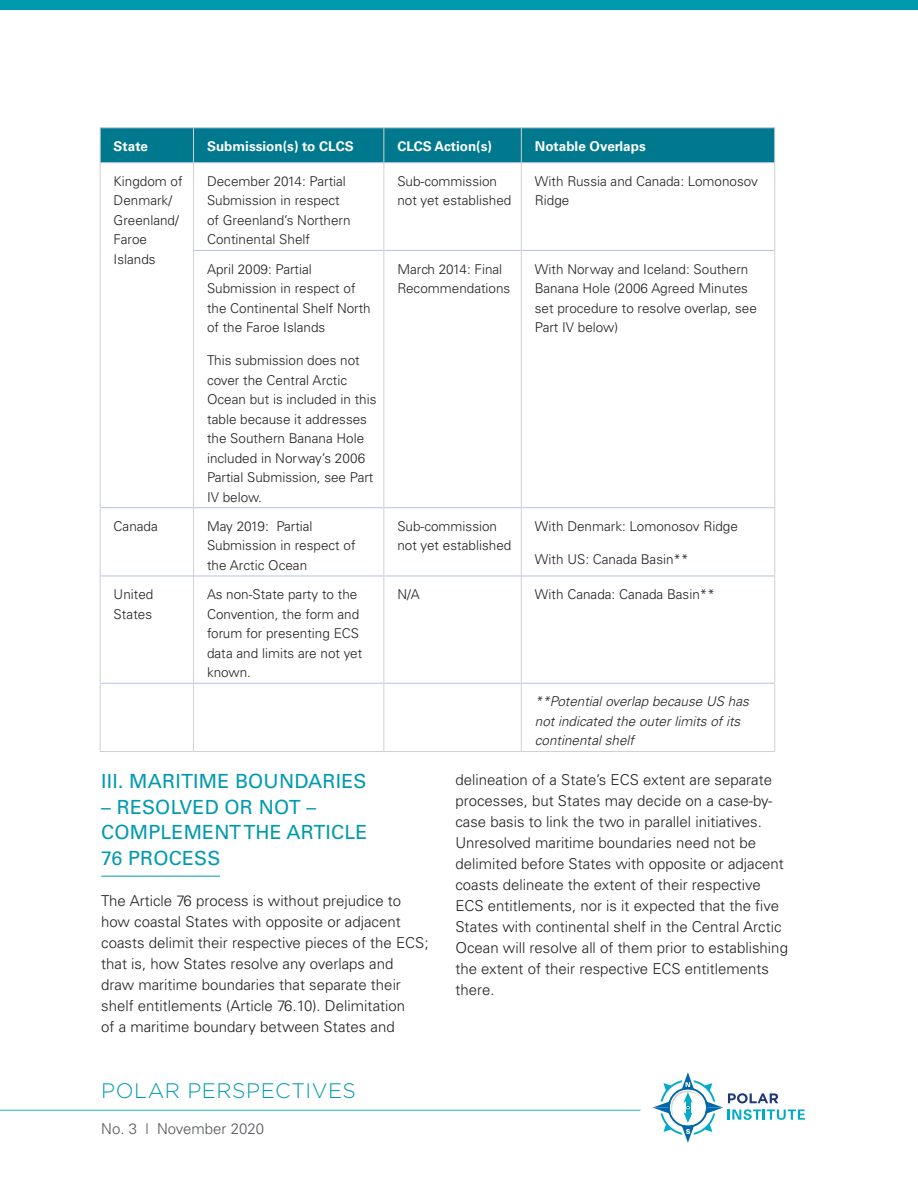
<style>
.page{position:relative;width:918px;height:1188px;background:#fff}
.page>*{position:absolute;margin:0;border:0;box-sizing:border-box;transform-origin:0 0}
.t1{font:300 21px "Gotham";letter-spacing:.025em;color:#009aaf}
.t2{font:19.5px/25.5px "Univers LT Std";letter-spacing:.01em;color:#009aaf}
.t3{font:300 15px/21px "Univers LT Std";color:#231f20}
.t4{font:300 15px "Univers LT Std";color:#54565a}
.t5{font:300 13.5px/19.5px "Univers LT Std";color:#231f20}
.t6{font:italic 300 13.5px/19.5px "Univers LT Std";color:#231f20}
.t7{font:700 13.5px "Univers LT Std";color:#fff}
</style>
<div class="page">
<svg style="left:653px;top:1072px;width:152px;height:71px"></svg>
<hr style="left:0;top:1110px;width:640px;height:1px;background:#00abc8">
<div style="left:0;top:0;width:918px;height:10px;background:#009aaf"></div>
<div style="left:101px;top:128px;width:673px;height:34px;background:#00788d"></div>
<hr style="left:100px;top:127px;width:94px;height:1px;background:#b4c4e4">
<hr style="left:194px;top:127px;width:190px;height:1px;background:#b4c4e4">
<hr style="left:384px;top:127px;width:137px;height:1px;background:#b4c4e4">
<hr style="left:521px;top:127px;width:254px;height:1px;background:#b4c4e4">
<hr style="left:101px;top:162px;width:92px;height:1px;background:#b4c4e4">
<hr style="left:194px;top:162px;width:189px;height:1px;background:#b4c4e4">
<hr style="left:384px;top:162px;width:137px;height:1px;background:#b4c4e4">
<hr style="left:522px;top:162px;width:252px;height:1px;background:#b4c4e4">
<hr style="left:194px;top:250px;width:189px;height:1px;background:#b4c4e4">
<hr style="left:384px;top:250px;width:137px;height:1px;background:#b4c4e4">
<hr style="left:522px;top:250px;width:252px;height:1px;background:#b4c4e4">
<hr style="left:101px;top:507px;width:92px;height:1px;background:#b4c4e4">
<hr style="left:194px;top:507px;width:189px;height:1px;background:#b4c4e4">
<hr style="left:384px;top:507px;width:137px;height:1px;background:#b4c4e4">
<hr style="left:522px;top:507px;width:252px;height:1px;background:#b4c4e4">
<hr style="left:101px;top:576px;width:92px;height:1px;background:#b4c4e4">
<hr style="left:194px;top:576px;width:189px;height:1px;background:#b4c4e4">
<hr style="left:384px;top:576px;width:137px;height:1px;background:#b4c4e4">
<hr style="left:522px;top:576px;width:252px;height:1px;background:#b4c4e4">
<hr style="left:101px;top:683px;width:92px;height:1px;background:#b4c4e4">
<hr style="left:194px;top:683px;width:189px;height:1px;background:#b4c4e4">
<hr style="left:384px;top:683px;width:137px;height:1px;background:#b4c4e4">
<hr style="left:522px;top:683px;width:252px;height:1px;background:#b4c4e4">
<hr style="left:100px;top:128px;width:1px;height:35px;background:#d0d0d3">
<hr style="left:100px;top:163px;width:1px;height:87px;background:#d0d0d3">
<hr style="left:100px;top:250px;width:1px;height:258px;background:#d0d0d3">
<hr style="left:193px;top:128px;width:1px;height:35px;background:#d0d0d3">
<hr style="left:383px;top:128px;width:1px;height:35px;background:#d0d0d3">
<hr style="left:521px;top:128px;width:1px;height:35px;background:#d0d0d3">
<hr style="left:774px;top:128px;width:1px;height:35px;background:#d0d0d3">
<hr style="left:193px;top:163px;width:1px;height:87px;background:#d0d0d3">
<hr style="left:383px;top:163px;width:1px;height:87px;background:#d0d0d3">
<hr style="left:521px;top:163px;width:1px;height:87px;background:#d0d0d3">
<hr style="left:774px;top:163px;width:1px;height:87px;background:#d0d0d3">
<hr style="left:193px;top:250px;width:1px;height:258px;background:#d0d0d3">
<hr style="left:383px;top:250px;width:1px;height:258px;background:#d0d0d3">
<hr style="left:521px;top:250px;width:1px;height:258px;background:#d0d0d3">
<hr style="left:774px;top:250px;width:1px;height:258px;background:#d0d0d3">
<hr style="left:100px;top:508px;width:1px;height:68px;background:#d0d0d3">
<hr style="left:193px;top:508px;width:1px;height:68px;background:#d0d0d3">
<hr style="left:383px;top:508px;width:1px;height:68px;background:#d0d0d3">
<hr style="left:521px;top:508px;width:1px;height:68px;background:#d0d0d3">
<hr style="left:774px;top:508px;width:1px;height:68px;background:#d0d0d3">
<hr style="left:100px;top:576px;width:1px;height:107px;background:#d0d0d3">
<hr style="left:193px;top:576px;width:1px;height:107px;background:#d0d0d3">
<hr style="left:383px;top:576px;width:1px;height:107px;background:#d0d0d3">
<hr style="left:521px;top:576px;width:1px;height:107px;background:#d0d0d3">
<hr style="left:774px;top:576px;width:1px;height:107px;background:#d0d0d3">
<hr style="left:100px;top:683px;width:1px;height:68px;background:#d0d0d3">
<hr style="left:193px;top:683px;width:1px;height:68px;background:#d0d0d3">
<hr style="left:383px;top:683px;width:1px;height:68px;background:#d0d0d3">
<hr style="left:521px;top:683px;width:1px;height:68px;background:#d0d0d3">
<hr style="left:774px;top:683px;width:1px;height:68px;background:#d0d0d3">
<hr style="left:100px;top:751px;width:94px;height:1px;background:#d0d0d3">
<hr style="left:194px;top:751px;width:190px;height:1px;background:#d0d0d3">
<hr style="left:384px;top:751px;width:137px;height:1px;background:#d0d0d3">
<hr style="left:521px;top:751px;width:254px;height:1px;background:#d0d0d3">
<hr style="left:101px;top:876px;width:119px;height:1px;background:#009aaf">
<p class="t7" style="left:114px;top:138px;width:36px">State</p>
<p class="t7" style="left:207px;top:138px;width:148px">Submission(s) to CLCS</p>
<p class="t7" style="left:397px;top:138px;width:96px">CLCS Action(s)</p>
<p class="t7" style="left:535px;top:138px;width:112px">Notable Overlaps</p>
<p class="t5" style="left:114px;top:171px;width:71px">Kingdom of<br>Denmark/<br>Greenland/<br>Faroe<br>Islands</p>
<p class="t5" style="left:207px;top:171px;width:145px">December 2014: Partial<br>Submission in respect of Greenland’s Northern<br>Continental Shelf</p>
<p class="t5" style="left:397px;top:171px;width:116px">Sub-commission not yet established</p>
<p class="t5" style="left:535px;top:171px;width:225px">With Russia and Canada: Lomonosov<br>Ridge</p>
<p class="t5" style="left:207px;top:259px;width:165px">April 2009: Partial<br>Submission in respect of the Continental Shelf North of the Faroe Islands</p>
<p class="t5" style="left:207px;top:351px;width:171px">This submission does not cover the Central Arctic<br>Ocean but is included in this table because it addresses the Southern Banana Hole included in Norway’s 2006<br>Partial Submission, see Part<br>IV below.</p>
<p class="t5" style="left:397px;top:259px;width:115px">March 2014: Final<br>Recommendations</p>
<p class="t5" style="left:535px;top:259px;width:224px">With Norway and Iceland: Southern<br>Banana Hole (2006 Agreed Minutes set procedure to resolve overlap, see<br>Part IV below)</p>
<p class="t5" style="left:114px;top:516px;width:46px">Canada</p>
<p class="t5" style="left:207px;top:516px;width:150px">May 2019: Partial<br>Submission in respect of the Arctic Ocean</p>
<p class="t5" style="left:397px;top:516px;width:116px">Sub-commission not yet established</p>
<p class="t5" style="left:535px;top:516px;width:205px">With Denmark: Lomonosov Ridge</p>
<p class="t5" style="left:535px;top:549px;width:155px">With US: Canada Basin**</p>
<p class="t5" style="left:114px;top:585px;width:41px">United<br>States</p>
<p class="t5" style="left:207px;top:585px;width:157px">As non-State party to the<br>Convention, the form and forum for presenting ECS data and limits are not yet known.</p>
<p class="t5" style="left:397px;top:585px;width:24px">N/A</p>
<p class="t5" style="left:535px;top:585px;width:182px">With Canada: Canada Basin**</p>
<p class="t6" style="left:535px;top:692px;width:216px">**Potential overlap because US has not indicated the outer limits of its continental shelf</p>
<h2 class="t2" style="left:101px;top:769px;width:267px">III. MARITIME BOUNDARIES</h2>
<h2 class="t2" style="left:101px;top:794px;width:268px">– RESOLVED OR NOT –<br>COMPLEMENT THE ARTICLE<br>76 PROCESS</h2>
<p class="t3" style="left:101px;top:890px;width:329px">The Article 76 process is without prejudice to how coastal States with opposite or adjacent coasts delimit their respective pieces of the ECS; that is, how States resolve any overlaps and draw maritime boundaries that separate their shelf entitlements (Article 76.10). Delimitation<br>of a maritime boundary between States and</p>
<p class="t3" style="left:455px;top:769px;width:334px">delineation of a State’s ECS extent are separate processes, but States may decide on a case-by&shy;case basis to link the two in parallel initiatives.<br>Unresolved maritime boundaries need not be delimited before States with opposite or adjacent coasts delineate the extent of their respective ECS entitlements, nor is it expected that the five States with continental shelf in the Central Arctic Ocean will resolve all of them prior to establishing the extent of their respective ECS entitlements there.</p>
<h1 class="t1" style="left:101px;top:1077px;width:256px">POLAR PERSPECTIVES</h1>
<p class="t4" style="left:101px;top:1120px;width:164px">No. 3 l November 2020</p>
</div>
